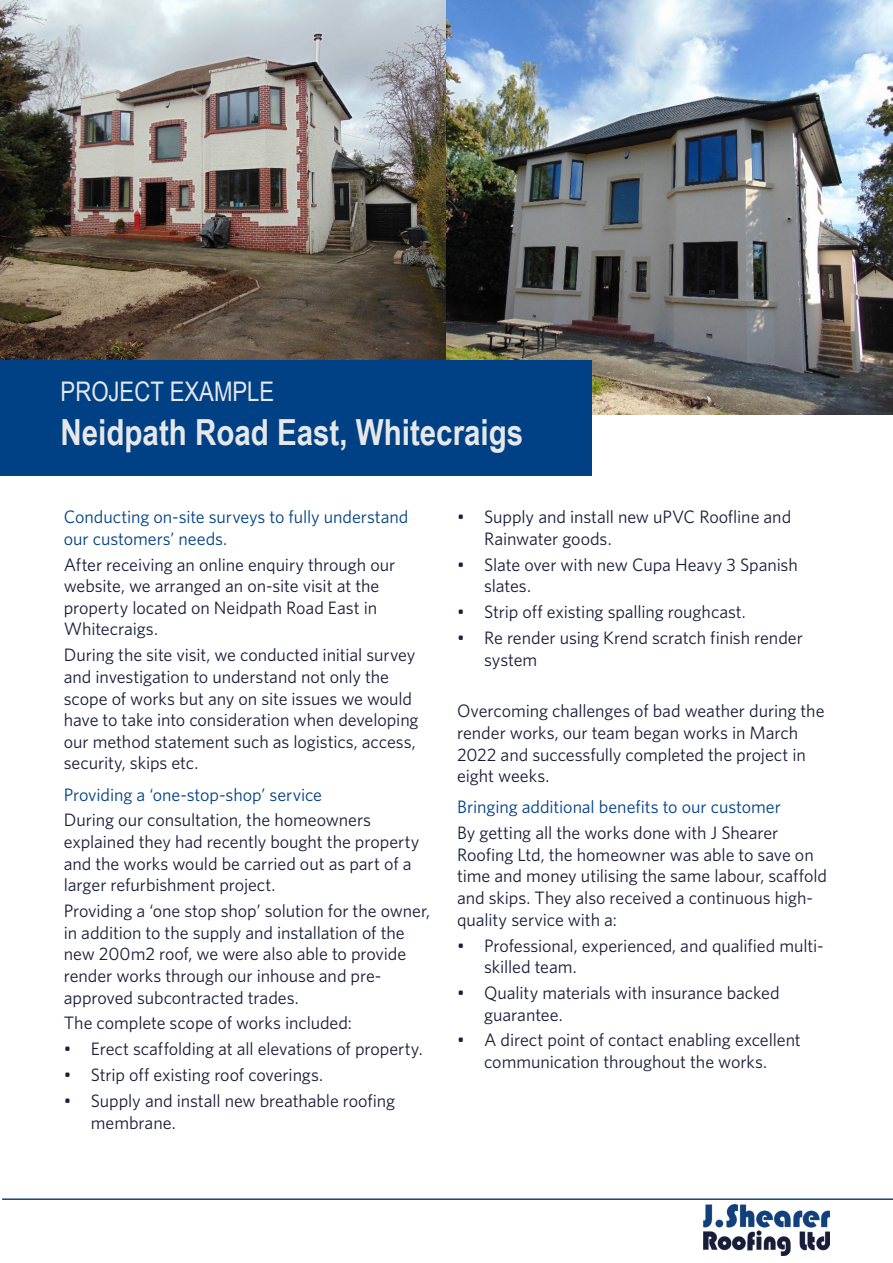
<style>
.page{position:relative;width:893px;height:1263px;background:#fff}
.page>*{position:absolute;margin:0;border:0;box-sizing:border-box;transform-origin:0 0}
.ISG_Body_text{font:700 36px "Arial Narrow";color:#e6e7e9}
.ISG_Body_text-2{font:27px "Arial Narrow";color:#e6e7e9}
.CS_box_body__see_cha{font:18px/21.6px "Whitney";letter-spacing:-.005em;color:#1a1d39}
.CS_box_body__see_cha-2{font:18px/21.6px "Whitney";letter-spacing:-.005em;color:#004185}
</style>
<div class="page">
<hr style="left:2px;top:1198px;width:891px;height:2px;background:#17427b">
<img style="left:704px;top:1204px;width:125px;height:51px">
<img style="left:0;top:0;width:446px;height:360px">
<img style="left:446px;top:0;width:447px;height:415px">
<div style="left:0;top:360px;width:591px;height:116px;background:#004185"></div>
<p class="ISG_Body_text-2" style="left:61px;top:372px;width:215px">PROJECT EXAMPLE</p>
<p class="ISG_Body_text" style="left:61px;top:405px;width:464px">Neidpath Road East, Whitecraigs</p>
<p class="CS_box_body__see_cha-2" style="left:64px;top:506px;width:346px">Conducting on-site surveys to fully understand our customers’ needs.</p>
<p class="CS_box_body__see_cha" style="left:64px;top:553px;width:333px">After receiving an online enquiry through our website, we arranged an on-site visit at the property located on Neidpath Road East in Whitecraigs.</p>
<p class="CS_box_body__see_cha" style="left:64px;top:644px;width:356px">During the site visit, we conducted initial survey and investigation to understand not only the scope of works but any on site issues we would have to take into consideration when developing our method statement such as logistics, access, security, skips etc.</p>
<p class="CS_box_body__see_cha-2" style="left:64px;top:783px;width:260px">Providing a ‘one-stop-shop’ service</p>
<p class="CS_box_body__see_cha" style="left:64px;top:809px;width:357px">During our consultation, the homeowners explained they had recently bought the property and the works would be carried out as part of a larger refurbishment project.</p>
<p class="CS_box_body__see_cha" style="left:64px;top:900px;width:368px">Providing a ‘one stop shop’ solution for the owner, in addition to the supply and installation of the new 200m2 roof, we were also able to provide render works through our inhouse and pre&shy;approved subcontracted trades.</p>
<p class="CS_box_body__see_cha" style="left:64px;top:1012px;width:290px">The complete scope of works included:</p>
<p class="CS_box_body__see_cha" style="left:64px;top:1038px;width:360px">• Erect scaffolding at all elevations of property.</p>
<p class="CS_box_body__see_cha" style="left:64px;top:1064px;width:261px">• Strip off existing roof coverings.</p>
<p class="CS_box_body__see_cha" style="left:91px;top:1089px;width:306px;text-indent:-27px">• Supply and install new breathable roofing membrane.</p>
<p class="CS_box_body__see_cha" style="left:484px;top:506px;width:309px;text-indent:-27px">• Supply and install new uPVC Roofline and<br>Rainwater goods.</p>
<p class="CS_box_body__see_cha" style="left:484px;top:553px;width:315px;text-indent:-27px">• Slate over with new Cupa Heavy 3 Spanish slates.</p>
<p class="CS_box_body__see_cha" style="left:457px;top:601px;width:290px">• Strip off existing spalling roughcast.</p>
<p class="CS_box_body__see_cha" style="left:484px;top:626px;width:320px;text-indent:-27px">• Re render using Krend scratch finish render system</p>
<p class="CS_box_body__see_cha" style="left:457px;top:700px;width:369px">Overcoming challenges of bad weather during the render works, our team began works in March 2022 and successfully completed the project in eight weeks.</p>
<p class="CS_box_body__see_cha-2" style="left:457px;top:796px;width:325px">Bringing additional benefits to our customer</p>
<p class="CS_box_body__see_cha" style="left:457px;top:822px;width:371px">By getting all the works done with J Shearer Roofing Ltd, the homeowner was able to save on time and money utilising the same labour, scaffold and skips. They also received a continuous high&shy;quality service with a:</p>
<p class="CS_box_body__see_cha" style="left:484px;top:934px;width:341px;text-indent:-27px">• Professional, experienced, and qualified multi&shy;skilled team.</p>
<p class="CS_box_body__see_cha" style="left:484px;top:981px;width:297px;text-indent:-27px">• Quality materials with insurance backed guarantee.</p>
<p class="CS_box_body__see_cha" style="left:457px;top:1029px;width:345px;text-align:center">• A direct point of contact enabling excellent communication throughout the works.</p>
</div>
